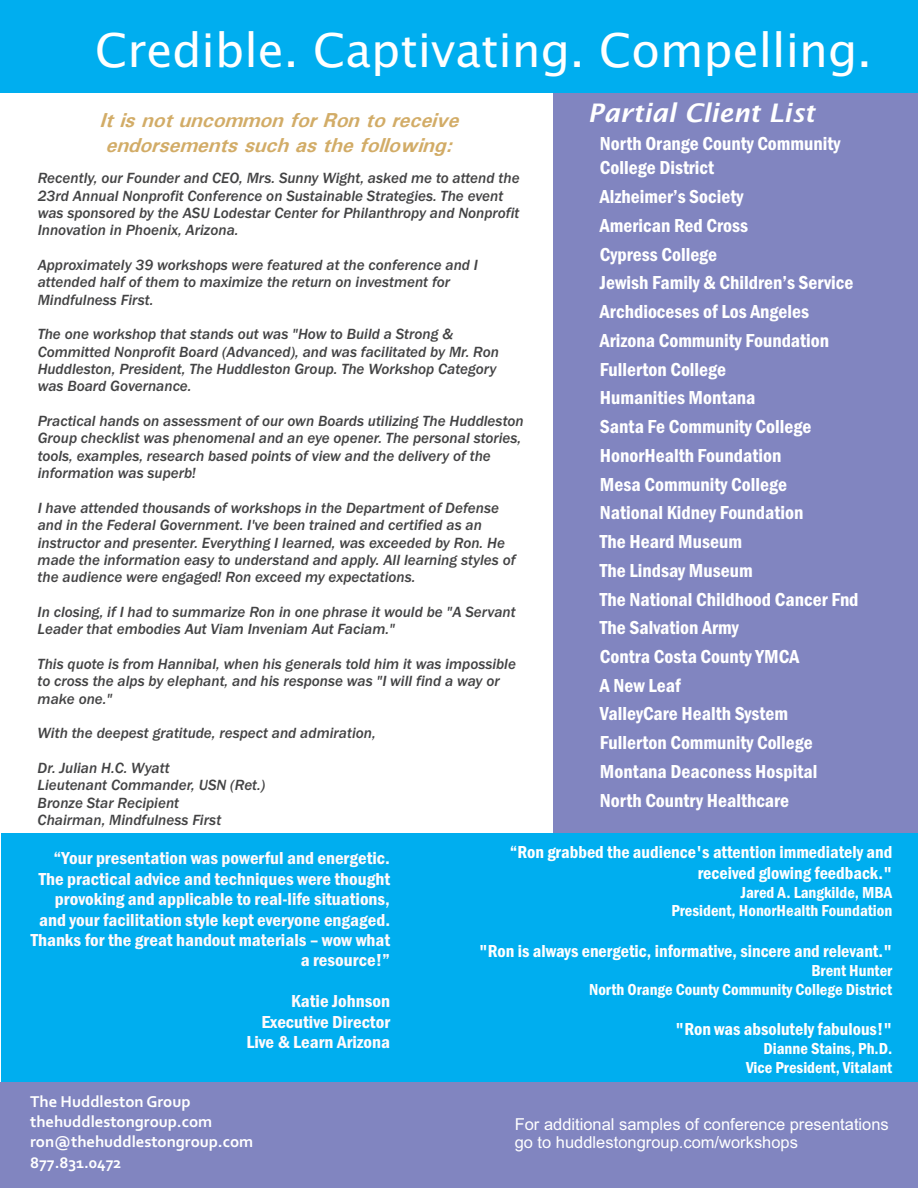
<style>
.page{position:relative;width:918px;height:1188px;background:#fff}
.page>*{position:absolute;margin:0;border:0;box-sizing:border-box;transform-origin:0 0}
.t1{font:46.5px "Lucida Sans";color:#fff}
.t2{font:italic 600 25.5px "Lucida Sans";color:#fff}
.t3{font:italic 700 20.25px/24.3px "Utah";color:#d2ac67}
.t4{font:600 condensed 19.5px/28.8px "Franklin Gothic";color:#fff}
.t5{font:600 condensed 18px/20.4px "Franklin Gothic";color:#fffafc;text-align:right;scale:1.04 1}
.t6{font:600 condensed 18px/20.4px "Franklin Gothic";color:#fff;text-align:right}
.t7{font:600 condensed 16.5px/18.8px "Franklin Gothic";color:#fff;text-align:right}
.t8{font:16.5px/18.5px "Arial";color:#fff}
.t9{font:700 16.5px/20.1px "Corbel";color:#fff}
.t10{font:700 16.05px "Corbel";color:#fff}
.t11{font:italic 500 15.3px/17.4px "Franklin Gothic";color:#434344}
</style>
<div class="page">
<div style="left:554px;top:81px;width:364px;height:757px;background:#8185c0"></div>
<div style="left:1px;top:833px;width:917px;height:325px;background:#00aeef"></div>
<div style="left:0;top:1083px;width:918px;height:105px;background:#8185c0"></div>
<div style="left:0;top:0;width:918px;height:93px;background:#00aeef"></div>
<h1 class="t1" style="left:95px;top:31px;width:778px">Credible. Captivating. Compelling.</h1>
<h2 class="t2" style="left:588px;top:102px;width:229px">Partial Client List</h2>
<p class="t4" style="left:600px;top:133px;width:242px;line-height:24.3px">North Orange County Community<br>College District</p>
<p class="t4" style="left:600px;top:184px;width:260px">Alzheimer’s Society<br>American Red Cross<br>Cypress College<br>Jewish Family &amp; Children’s Service<br>Archdioceses of Los Angeles<br>Arizona Community Foundation<br>Fullerton College<br>Humanities Montana<br>Santa Fe Community College<br>HonorHealth Foundation<br>Mesa Community College<br>National Kidney Foundation<br>The Heard Museum<br>The Lindsay Museum<br>The National Childhood Cancer Fnd<br>The Salvation Army<br>Contra Costa County YMCA<br>A New Leaf<br>ValleyCare Health System<br>Fullerton Community College<br>Montana Deaconess Hospital<br>North Country Healthcare</p>
<p class="t6" style="left:510px;top:843px;width:384px">“Ron grabbed the audience's attention immediately and received glowing feedback."</p>
<p class="t7" style="left:671px;top:884px;width:222px">Jared A. Langkilde, MBA<br>President, HonorHealth Foundation</p>
<p class="t6" style="left:479px;top:942px;width:415px">"Ron is always energetic, informative, sincere and relevant."</p>
<p class="t7" style="left:589px;top:962px;width:305px">Brent Hunter<br>North Orange County Community College District</p>
<p class="t6" style="left:675px;top:1020px;width:219px">"Ron was absolutely fabulous!"</p>
<p class="t7" style="left:746px;top:1041px;width:148px">Dianne Stains, Ph.D.<br>Vice President, Vitalant</p>
<h3 class="t3" style="left:101px;top:110px;width:360px">It is not uncommon for Ron to receive endorsements such as the following:</h3>
<p class="t11" style="left:38px;top:171px;width:483px">Recently, our Founder and CEO, Mrs. Sunny Wight, asked me to attend the 23rd Annual Nonprofit Conference on Sustainable Strategies. The event was sponsored by the ASU Lodestar Center for Philanthropy and Nonprofit Innovation in Phoenix, Arizona.</p>
<p class="t11" style="left:38px;top:257px;width:442px">Approximately 39 workshops were featured at the conference and I attended half of them to maximize the return on investment for<br>Mindfulness First.</p>
<p class="t11" style="left:38px;top:327px;width:463px">The one workshop that stands out was "How to Build a Strong &amp; Committed Nonprofit Board (Advanced), and was facilitated by Mr. Ron Huddleston, President, The Huddleston Group. The Workshop Category was Board Governance.</p>
<p class="t11" style="left:38px;top:414px;width:488px">Practical hands on assessment of our own Boards utilizing The Huddleston Group checklist was phenomenal and an eye opener. The personal stories, tools, examples, research based points of view and the delivery of the information was superb!</p>
<p class="t11" style="left:38px;top:500px;width:479px">I have attended thousands of workshops in the Department of Defense and in the Federal Government. I've been trained and certified as an instructor and presenter. Everything I learned, was exceeded by Ron. He made the information easy to understand and apply. All learning styles of the audience were engaged! Ron exceed my expectations.</p>
<p class="t11" style="left:38px;top:604px;width:480px">In closing, if I had to summarize Ron in one phrase it would be "A Servant<br>Leader that embodies Aut Viam Inveniam Aut Faciam."</p>
<p class="t11" style="left:38px;top:656px;width:480px">This quote is from Hannibal, when his generals told him it was impossible to cross the alps by elephant, and his response was "I will find a way or make one."</p>
<p class="t11" style="left:38px;top:726px;width:340px">With the deepest gratitude, respect and admiration,</p>
<p class="t11" style="left:38px;top:760px;width:229px">Dr. Julian H.C. Wyatt<br>Lieutenant Commander, USN (Ret.)<br>Bronze Star Recipient<br>Chairman, Mindfulness First</p>
<p class="t5" style="left:31px;top:850px;width:347px">“Your presentation was powerful and energetic.<br>The practical advice and techniques were thought provoking and applicable to real-life situations, and your facilitation style kept everyone engaged.<br>Thanks for the great handout materials – wow what a resource!”</p>
<p class="t5" style="left:246px;top:992px;width:140px">Katie Johnson<br>Executive Director<br>Live &amp; Learn Arizona</p>
<p class="t9" style="left:30px;top:1092px;width:225px">The Huddleston Group thehuddlestongroup.com ron@thehuddlestongroup.com</p>
<p class="t10" style="left:30px;top:1156px;width:93px">877.831.0472</p>
<p class="t8" style="left:515px;top:1117px;width:376px">For additional samples of conference presentations go to huddlestongroup.com/workshops</p>
</div>
